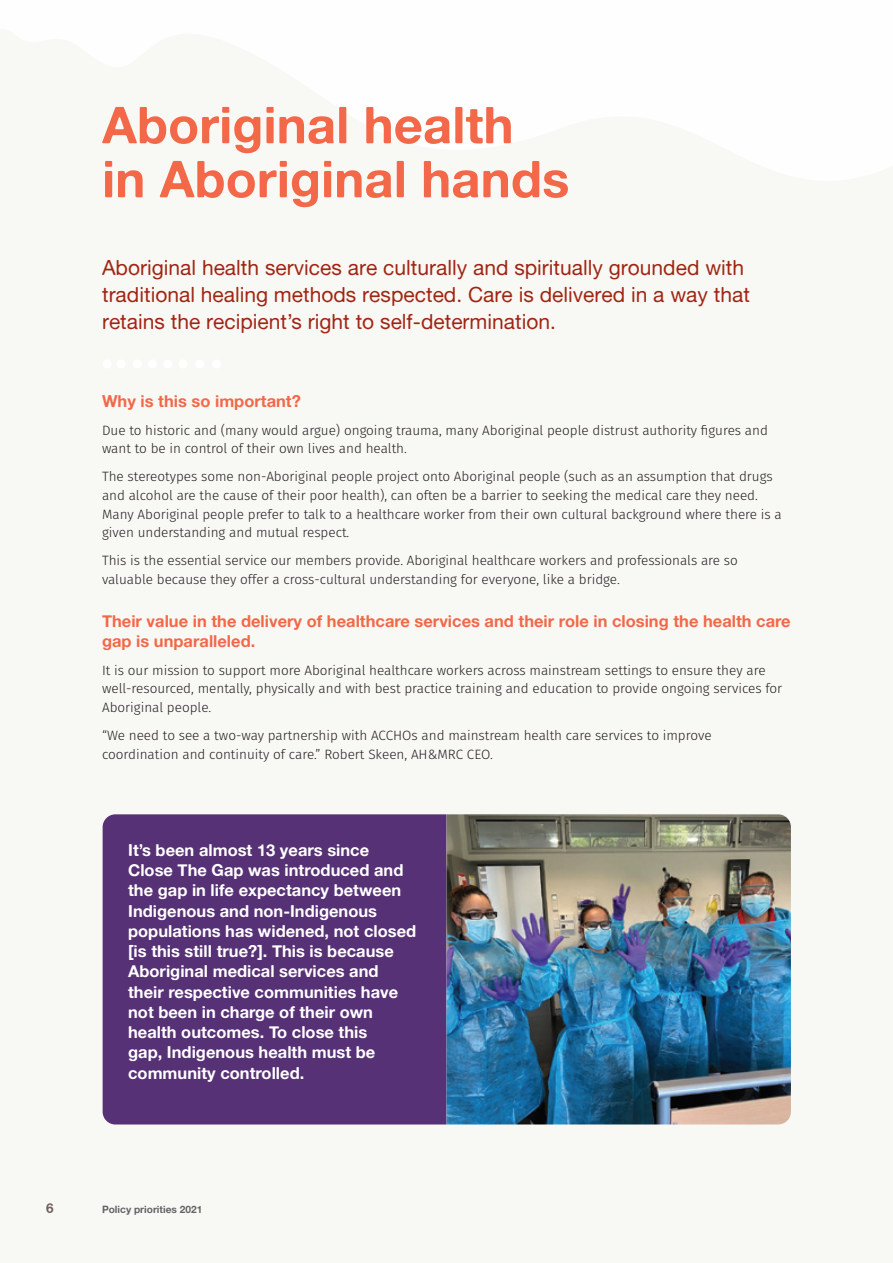
<style>
.page{position:relative;width:893px;height:1263px;background:#f8f8f4}
.page>*{position:absolute;margin:0;border:0;box-sizing:border-box;transform-origin:0 0}
.Page_heading{font:51px/54px "Alte Haas Grotesk Bold";color:#f26849}
.Standfirst{font:21px/27px "Alte Haas Grotesk";color:#a12514}
.Subheading_1{font:16.5px/20.2px "Alte Haas Grotesk Bold";color:#fff}
.Subheading_1-2{font:16.5px/20.2px "Alte Haas Grotesk Bold";color:#f26849}
.Body_copy{font:300 13.5px/18.8px "Fira Sans";color:#231f20}
.t1{font:13.5px "Alte Haas Grotesk Bold";color:#71635c}
.t2{font:10.2px "Alte Haas Grotesk Bold";color:#636366}
</style>
<div class="page">
<div style="left:103px;top:814px;width:343px;height:310px;background:#573175"></div>
<img style="left:446px;top:814px;width:345px;height:310px">
<svg style="left:103px;top:360px;width:54px;height:8px"></svg>
<svg style="left:164px;top:360px;width:23px;height:8px"></svg>
<div style="left:195px;top:359px;width:10px;height:10px;background:#fff;border-radius:4px"></div>
<svg style="left:213px;top:360px;width:8px;height:8px"></svg>
<p class="Page_heading" style="left:102px;top:97px;width:469px">Aboriginal health in Aboriginal hands</p>
<p class="Standfirst" style="left:102px;top:254px;width:649px">Aboriginal health services are culturally and spiritually grounded with traditional healing methods respected. Care is delivered in a way that retains the recipient’s right to self-determination.</p>
<p class="Subheading_1-2" style="left:102px;top:391px;width:200px">Why is this so important?</p>
<p class="Body_copy" style="left:102px;top:420px;width:667px">Due to historic and (many would argue) ongoing trauma, many Aboriginal people distrust authority figures and want to be in control of their own lives and health.</p>
<p class="Body_copy" style="left:102px;top:467px;width:681px">The stereotypes some non-Aboriginal people project onto Aboriginal people (such as an assumption that drugs and alcohol are the cause of their poor health), can often be a barrier to seeking the medical care they need.<br>Many Aboriginal people prefer to talk to a healthcare worker from their own cultural background where there is a given understanding and mutual respect.</p>
<p class="Body_copy" style="left:102px;top:551px;width:637px">This is the essential service our members provide. Aboriginal healthcare workers and professionals are so valuable because they offer a cross-cultural understanding for everyone, like a bridge.</p>
<p class="Subheading_1-2" style="left:102px;top:610px;width:690px">Their value in the delivery of healthcare services and their role in closing the health care gap is unparalleled.</p>
<p class="Body_copy" style="left:102px;top:660px;width:682px">It is our mission to support more Aboriginal healthcare workers across mainstream settings to ensure they are well-resourced, mentally, physically and with best practice training and education to provide ongoing services for<br>Aboriginal people.</p>
<p class="Body_copy" style="left:102px;top:726px;width:611px">“We need to see a two-way partnership with ACCHOs and mainstream health care services to improve coordination and continuity of care.” Robert Skeen, AH&amp;MRC CEO.</p>
<p class="Subheading_1" style="left:128px;top:840px;width:290px">It’s been almost 13 years since<br>Close The Gap was introduced and the gap in life expectancy between<br>Indigenous and non-Indigenous populations has widened, not closed [is this still true?]. This is because<br>Aboriginal medical services and their respective communities have not been in charge of their own health outcomes. To close this<br>gap, Indigenous health must be community controlled.</p>
<p class="t1" style="left:46px;top:1199px;width:9px">6</p>
<p class="t2" style="left:102px;top:1203px;width:102px">Policy priorities 2021</p>
</div>
